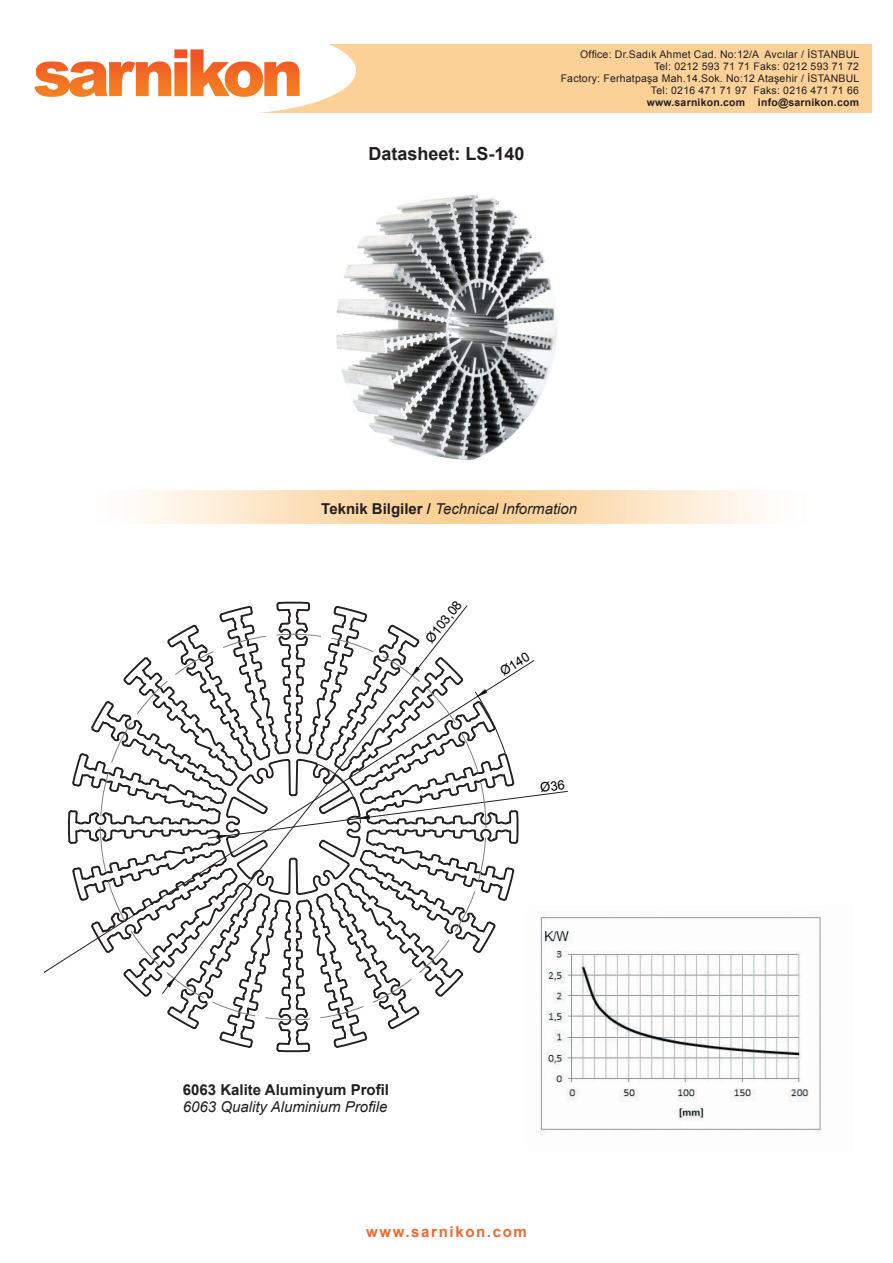
<style>
.page{position:relative;width:893px;height:1263px;background:#fff}
.page>*{position:absolute;margin:0;border:0;box-sizing:border-box;transform-origin:0 0}
.t1{font:700 18px "Arial";color:#231f20}
.t2{font:italic 15px "Arial";color:#231f20}
.t3{font:700 15px "Arial";color:#231f20}
.t4{font:700 15px "Arial";letter-spacing:.11em;color:#f26830}
.t5{font:13.05px "Arial";color:#000}
.t6{font:10.5px/12px "Arial";letter-spacing:.02em;color:#231f20;text-align:right}
.t7{font:700 10.5px "Arial";letter-spacing:.02em;color:#231f20}
.s1{font-weight:700;font-style:normal}
</style>
<div class="page">
<div style="left:186px;top:44px;width:686px;height:68px;background:#fcd198"></div>
<div style="left:87px;top:27px;width:269px;height:88px;background:#fff;border-radius:50%"></div>
<img style="left:34px;top:49px;width:271px;height:61px">
<img style="left:336px;top:195px;width:221px;height:265px">
<img style="left:540px;top:914px;width:282px;height:221px">
<svg style="left:67px;top:601px;width:502px;height:451px"></svg>
<p class="t1" style="left:368px;top:141px;width:158px">Datasheet: LS-140</p>
<p class="t6" style="left:561px;top:48px;width:300px">Office: Dr.Sadık Ahmet Cad. No:12/A Avcılar / İSTANBUL Tel: 0212 593 71 71 Faks: 0212 593 71 72<br>Factory: Ferhatpaşa Mah.14.Sok. No:12 Ataşehir / İSTANBUL Tel: 0216 471 71 97 Faks: 0216 471 71 66</p>
<p class="t7" style="left:647px;top:95px;width:214px">www.sarnikon.com info@sarnikon.com</p>
<p class="t2" style="left:321px;top:499px;width:257px"><span class="s1">Teknik Bilgiler /</span> Technical Information</p>
<p class="t5" style="left:421px;top:636px;width:52px;rotate:-52deg">Ø103,08</p>
<p class="t5" style="left:497px;top:665px;width:33px;rotate:-33deg">Ø140</p>
<p class="t3" style="left:183px;top:1080px;width:208px">6063 Kalite Aluminyum Profil</p>
<p class="t2" style="left:183px;top:1097px;width:206px">6063 Quality Aluminium Profile</p>
<h2 class="t4" style="left:366px;top:1221px;width:162px">www.sarnikon.com</h2>
</div>
